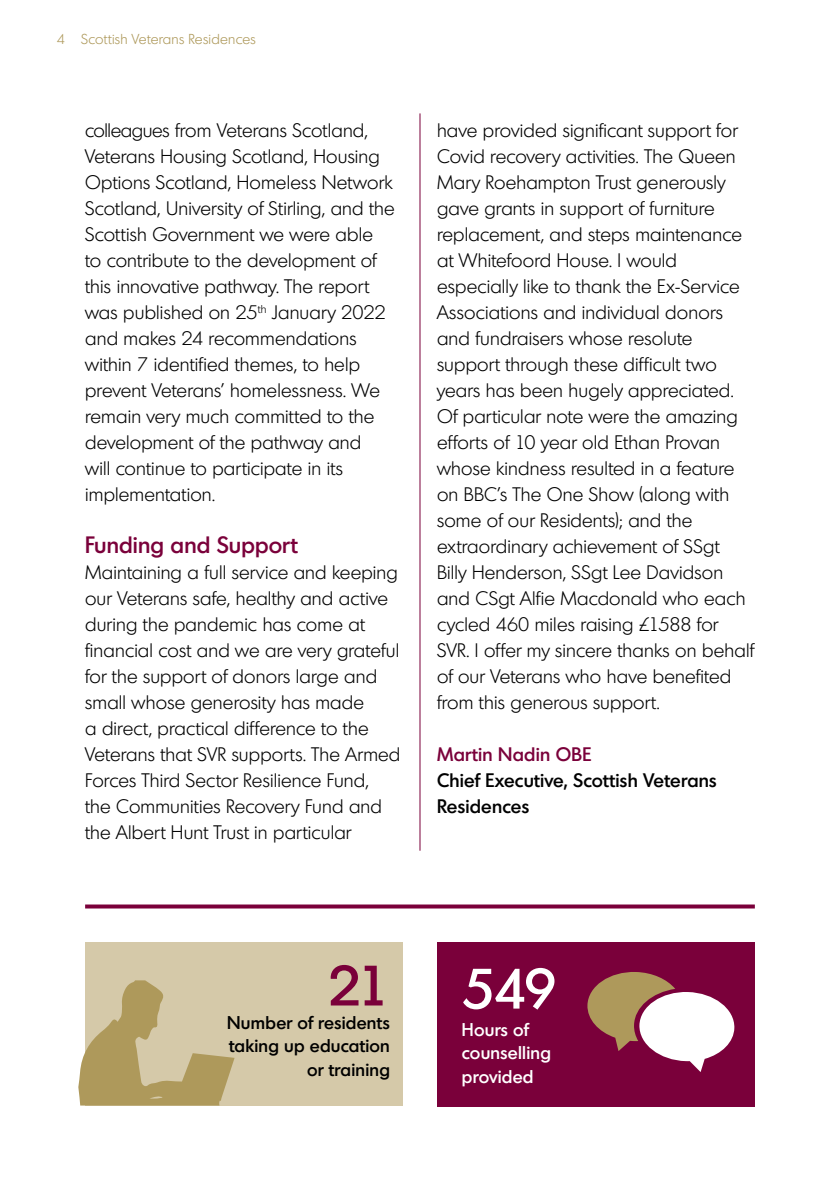
<style>
.page{position:relative;width:840px;height:1191px;background:#fff}
.page>*{position:absolute;margin:0;border:0;box-sizing:border-box;transform-origin:0 0}
.t1{font:500 55.2px "Montreal";color:#fff}
.t2{font:500 55.2px "Montreal";color:#7a003a}
.t3{font:500 23px "Montreal";letter-spacing:.005em;color:#7a003a}
.t4{font:300 19px/26px "Montreal";letter-spacing:.01em;color:#000}
.t5{font:500 19px/26px "Montreal";letter-spacing:.01em;color:#000}
.t6{font:500 19px "Montreal";letter-spacing:.015em;color:#7a003a}
.t7{font:500 18px/23.4px "Montreal";letter-spacing:.015em;color:#000;text-align:right}
.t8{font:500 18px/23.4px "Montreal";letter-spacing:.015em;color:#fff}
.t9{font:300 14px "Montreal";letter-spacing:.02em;color:#ae995b}
</style>
<div class="page">
<hr style="left:419px;top:113px;width:1px;height:737px;background:#7a003a">
<div style="left:437px;top:942px;width:317px;height:164px;background:#7a003a"></div>
<svg style="left:587px;top:972px;width:147px;height:100px"></svg>
<div style="left:85px;top:942px;width:318px;height:164px;background:#d5c9a9"></div>
<svg style="left:78px;top:980px;width:156px;height:125px"></svg>
<svg style="left:85px;top:904px;width:669px;height:4px;background:#8a2052"></svg>
<p class="t9" style="left:57px;top:31px;width:200px">4 Scottish Veterans Residences</p>
<p class="t4" style="left:85px;top:117px;width:311px">colleagues from Veterans Scotland, Veterans Housing Scotland, Housing Options Scotland, Homeless Network Scotland, University of Stirling, and the Scottish Government we were able<br>to contribute to the development of this innovative pathway. The report was published on 25<sup>th</sup> January 2022 and makes 24 recommendations within 7 identified themes, to help prevent Veterans’ homelessness. We remain very much committed to the development of the pathway and<br>will continue to participate in its implementation.</p>
<p class="t3" style="left:85px;top:530px;width:214px">Funding and Support</p>
<p class="t4" style="left:85px;top:559px;width:316px">Maintaining a full service and keeping our Veterans safe, healthy and active during the pandemic has come at financial cost and we are very grateful for the support of donors large and small whose generosity has made<br>a direct, practical difference to the Veterans that SVR supports. The Armed Forces Third Sector Resilience Fund,<br>the Communities Recovery Fund and the Albert Hunt Trust in particular</p>
<p class="t4" style="left:437px;top:117px;width:318px">have provided significant support for Covid recovery activities. The Queen Mary Roehampton Trust generously gave grants in support of furniture replacement, and steps maintenance at Whitefoord House. I would especially like to thank the Ex-Service Associations and individual donors and fundraisers whose resolute support through these difficult two years has been hugely appreciated.<br>Of particular note were the amazing efforts of 10 year old Ethan Provan whose kindness resulted in a feature on BBC’s The One Show (along with some of our Residents); and the extraordinary achievement of SSgt<br>Billy Henderson, SSgt Lee Davidson and CSgt Alfie Macdonald who each cycled 460 miles raising £1588 for SVR. I offer my sincere thanks on behalf of our Veterans who have benefited from this generous support.</p>
<p class="t6" style="left:437px;top:742px;width:156px">Martin Nadin OBE</p>
<p class="t5" style="left:437px;top:766px;width:281px">Chief Executive, Scottish Veterans<br>Residences</p>
<h1 class="t2" style="left:327px;top:949px;width:63px">21</h1>
<p class="t7" style="left:227px;top:1010px;width:164px">Number of residents taking up education or training</p>
<h1 class="t1" style="left:461px;top:952px;width:96px">549</h1>
<p class="t8" style="left:461px;top:1017px;width:90px">Hours of counselling provided</p>
</div>
